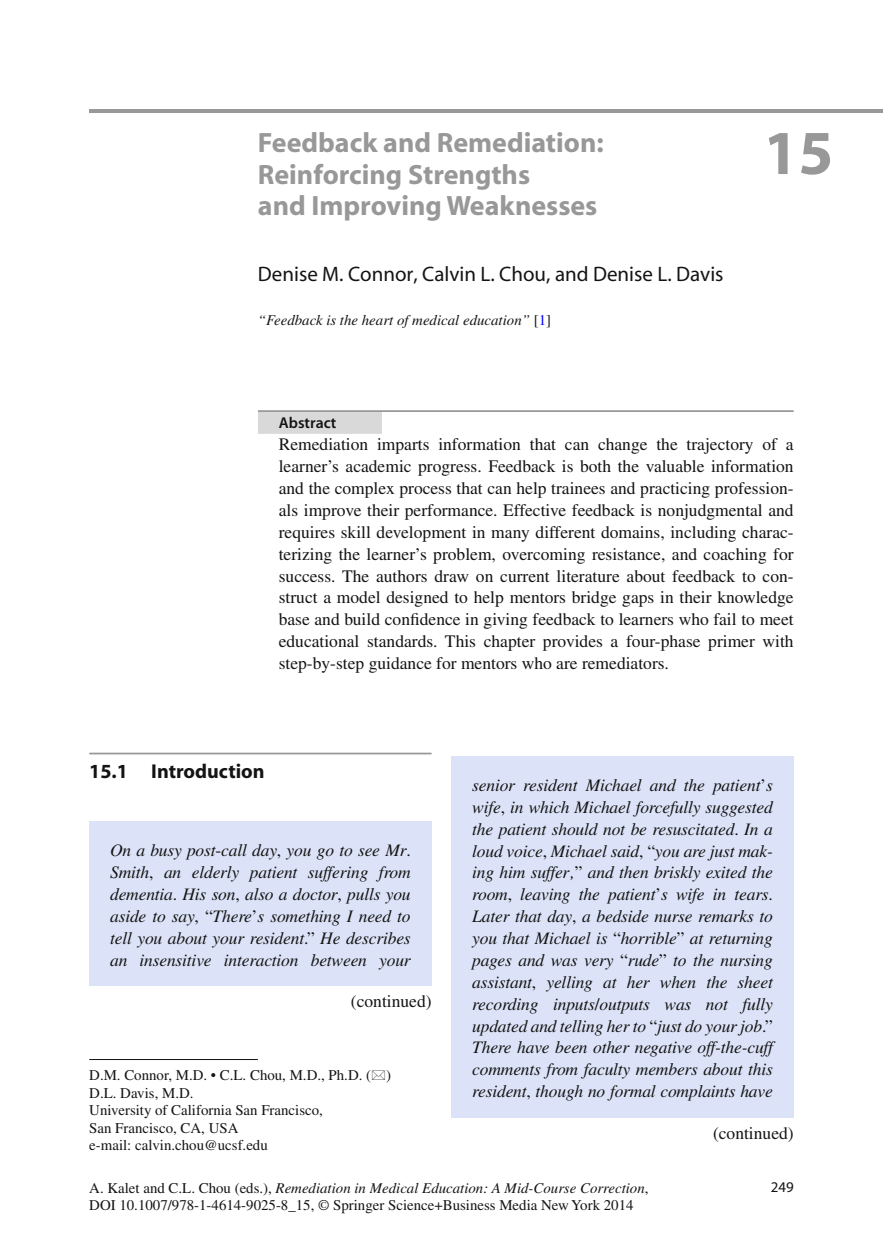
<style>
.page{position:relative;width:883px;height:1260px;background:#fff}
.page>*{position:absolute;margin:0;border:0;box-sizing:border-box;transform-origin:0 0}
.t1{font:700 63px "Myriad";color:#989898}
.t2{font:700 28px/31.5px "Myriad";color:#989898}
.t3{font:21px "Myriad";color:#131413}
.t4{font:700 20.12px "Myriad";color:#131413}
.t5{font:italic 17.5px/21.9px "Times";letter-spacing:-.01em;color:#131413;text-align:justify}
.t6{font:17.5px/21.9px "Times";color:#131413;text-align:justify}
.t7{font:600 15.75px "Myriad";color:#131413}
.t8{font:14.88px/17.5px "Times";color:#131413}
.t9{font:italic 14.88px "Times";color:#131413}
.t10{font:14.88px "Myriad";color:#131413}
.s1{font-style:normal}
.s2{font-style:normal;color:#00f}
</style>
<div class="page">
<hr style="left:89px;top:109px;width:794px;height:3px;background:#989898">
<hr style="left:258px;top:410px;width:536px;height:2px;background:#989898">
<div style="left:258px;top:412px;width:124px;height:22px;background:#d9d9d9"></div>
<hr style="left:89px;top:1059px;width:169px;height:1px;background:#131413">
<hr style="left:89px;top:753px;width:343px;height:1px;background:#989898">
<div style="left:89px;top:822px;width:343px;height:164px;background:#dce3f8"></div>
<div style="left:451px;top:756px;width:343px;height:362px;background:#dce3f8"></div>
<h2 class="t2" style="left:258px;top:129px;width:347px">Feedback and Remediation:<br>Reinforcing Strengths<br>and Improving Weaknesses</h2>
<p class="t3" style="left:258px;top:261px;width:467px">Denise M. Connor , Calvin L. Chou , and Denise L. Davis</p>
<p class="t9" style="left:258px;top:314px;width:295px">“Feedback is the heart of medical education” <span class="s1">[</span> <span class="s2">1</span> <span class="s1">]</span></p>
<h1 class="t1" style="left:763px;top:129px;width:71px">15</h1>
<p class="t7" style="left:279px;top:414px;width:59px">Abstract</p>
<p class="t6" style="left:279px;top:435px;width:516px">Remediation imparts information that can change the trajectory of a learner’s academic progress. Feedback is both the valuable information and the complex process that can help trainees and practicing profession&shy;als improve their performance. Effective feedback is nonjudgmental and requires skill development in many different domains, including charac&shy;terizing the learner’s problem, overcoming resistance, and coaching for success. The authors draw on current literature about feedback to con&shy;struct a model designed to help mentors bridge gaps in their knowledge base and build confidence in giving feedback to learners who fail to meet educational standards. This chapter provides a four-phase primer with step-by-step guidance for mentors who are remediators.</p>
<p class="t4" style="left:89px;top:764px;width:177px">15.1 Introduction</p>
<p class="t5" style="left:110px;top:841px;width:302px">On a busy post <span class="s1">-</span> call day <span class="s1">,</span> you go to see Mr <span class="s1">.<br></span>Smith <span class="s1">,</span> an elderly patient suffering from dementia <span class="s1">.</span> His son <span class="s1">,</span> also a doctor <span class="s1">,</span> pulls you aside to say <span class="s1">, “</span> There <span class="s1">’</span> s something I need to tell you about your resident <span class="s1">.”</span> He describes an insensitive interaction between your</p>
<p class="t6" style="left:351px;top:992px;width:82px">(continued)</p>
<p class="t8" style="left:89px;top:1068px;width:303px">D.M. Connor , M.D. • C.L. Chou , M.D., Ph.D. ( )<br>D.L. Davis , M.D.<br>University of California San Francisco ,<br>San Francisco , CA , USA<br>e-mail: calvin.chou@ucsf.edu</p>
<p class="t5" style="left:472px;top:776px;width:302px">senior resident Michael and the patient <span class="s1">’</span> s wife <span class="s1">,</span> in which Michael forcefully suggested the patient should not be resuscitated<span class="s1">.</span> In a loud voice <span class="s1">,</span> Michael said <span class="s1">, “</span> you are just mak&shy;ing him suffer , <span class="s1">”</span> and then briskly exited the room <span class="s1">,</span> leaving the patient <span class="s1">’</span> s wife in tears <span class="s1">.<br></span>Later that day <span class="s1">,</span> a bedside nurse remarks to you that Michael is <span class="s1">“</span> horrible <span class="s1">”</span> at returning pages and was very <span class="s1">“</span> rude <span class="s1">”</span> to the nursing assistant <span class="s1">,</span> yelling at her when the sheet recording inputs <span class="s1">/</span> outputs was not fully updated and telling her to <span class="s1">“</span> just do your job <span class="s1">.” </span>There have been other negative off -the - cuff comments from faculty members about this resident <span class="s1">,</span> though no formal complaints have</p>
<p class="t6" style="left:713px;top:1123px;width:82px">(continued)</p>
<p class="t9" style="left:89px;top:1182px;width:561px"><span class="s1">A. Kalet and C.L. Chou (eds.),</span> Remediation in Medical Education: A Mid-Course Correction<span class="s1">,</span></p>
<p class="t10" style="left:771px;top:1182px;width:24px">249</p>
<p class="t8" style="left:89px;top:1198px;width:546px">DOI 10.1007/978-1-4614-9025-8_15, © Springer Science+Business Media New York 2014</p>
</div>
